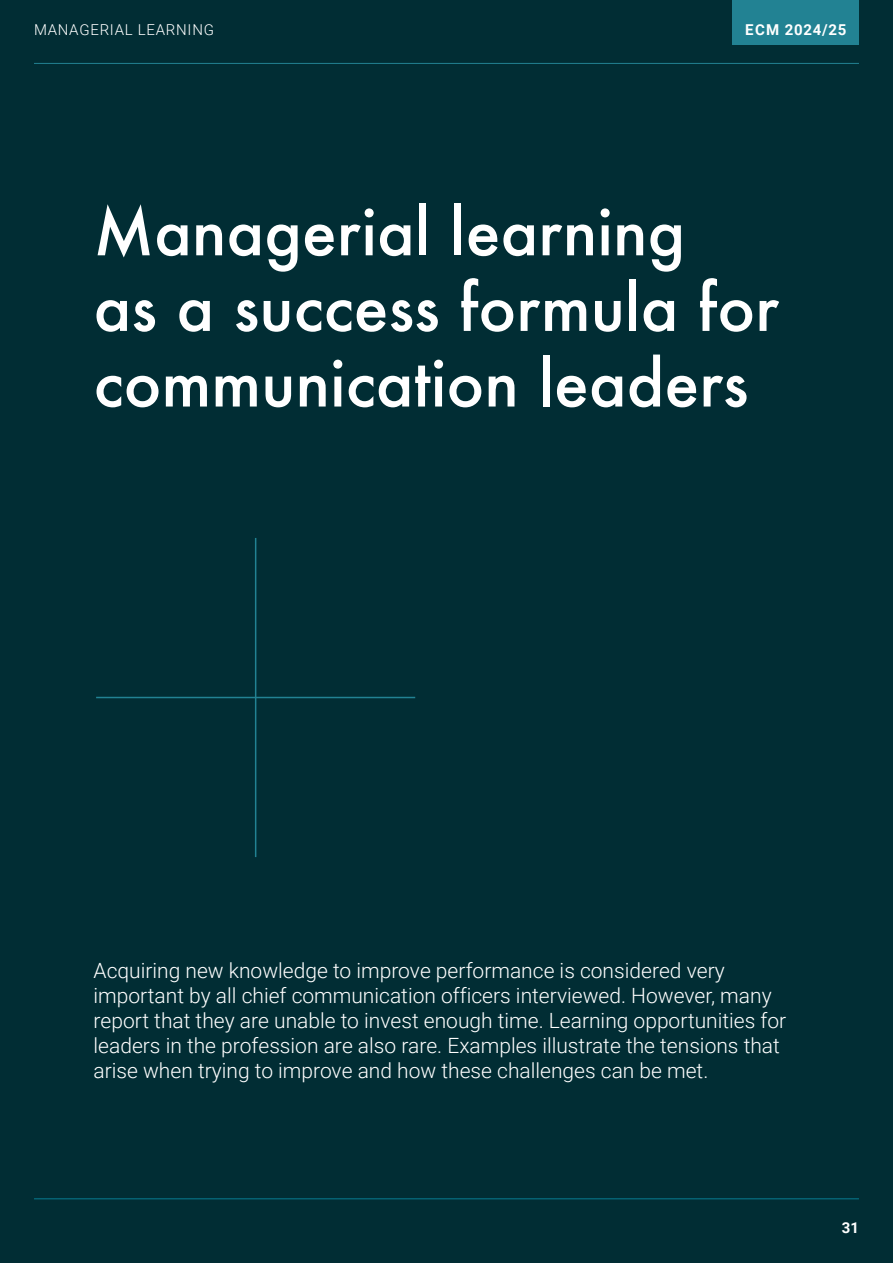
<style>
.page{position:relative;width:893px;height:1263px;background:#012d34}
.page>*{position:absolute;margin:0;border:0;box-sizing:border-box;transform-origin:0 0}
.H1{font:500 63px/75.6px "Futura";color:#fff}
.Fließtext_Kapitel{font:300 21px/25.2px "Roboto";color:#fff}
.t1{font:300 15px "Roboto";letter-spacing:.05em;color:#fff}
.t2{font:700 15px "Roboto";letter-spacing:.05em;color:#fff}
</style>
<div class="page">
<hr style="left:34px;top:1198px;width:825px;height:1px;background:#077c91">
<hr style="left:34px;top:63px;width:825px;height:1px;background:#228293">
<hr style="left:255px;top:538px;width:1px;height:319px;background:#228293">
<hr style="left:96px;top:697px;width:319px;height:1px;background:#228293">
<div style="left:732px;top:0;width:127px;height:45px;background:#228293"></div>
<p class="t1" style="left:34px;top:19px;width:181px">MANAGERIAL LEARNING</p>
<p class="t2" style="left:745px;top:19px;width:103px">ECM 2024/25</p>
<h3 class="H1" style="left:94px;top:193px;width:687px">Managerial learning<br>as a success formula for</h3>
<h3 class="H1" style="left:94px;top:344px;width:656px">communication leaders</h3>
<h6 class="Fließtext_Kapitel" style="left:94px;top:957px;width:633px">Acquiring new knowledge to improve performance is considered very</h6>
<h6 class="Fließtext_Kapitel" style="left:94px;top:982px;width:694px">important by all chief communication officers interviewed. However, many report that they are unable to invest enough time. Learning opportunities for leaders in the profession are also rare. Examples illustrate the tensions that arise when trying to improve and how these challenges can be met.</h6>
<p class="t2" style="left:842px;top:1217px;width:19px">31</p>
</div>
